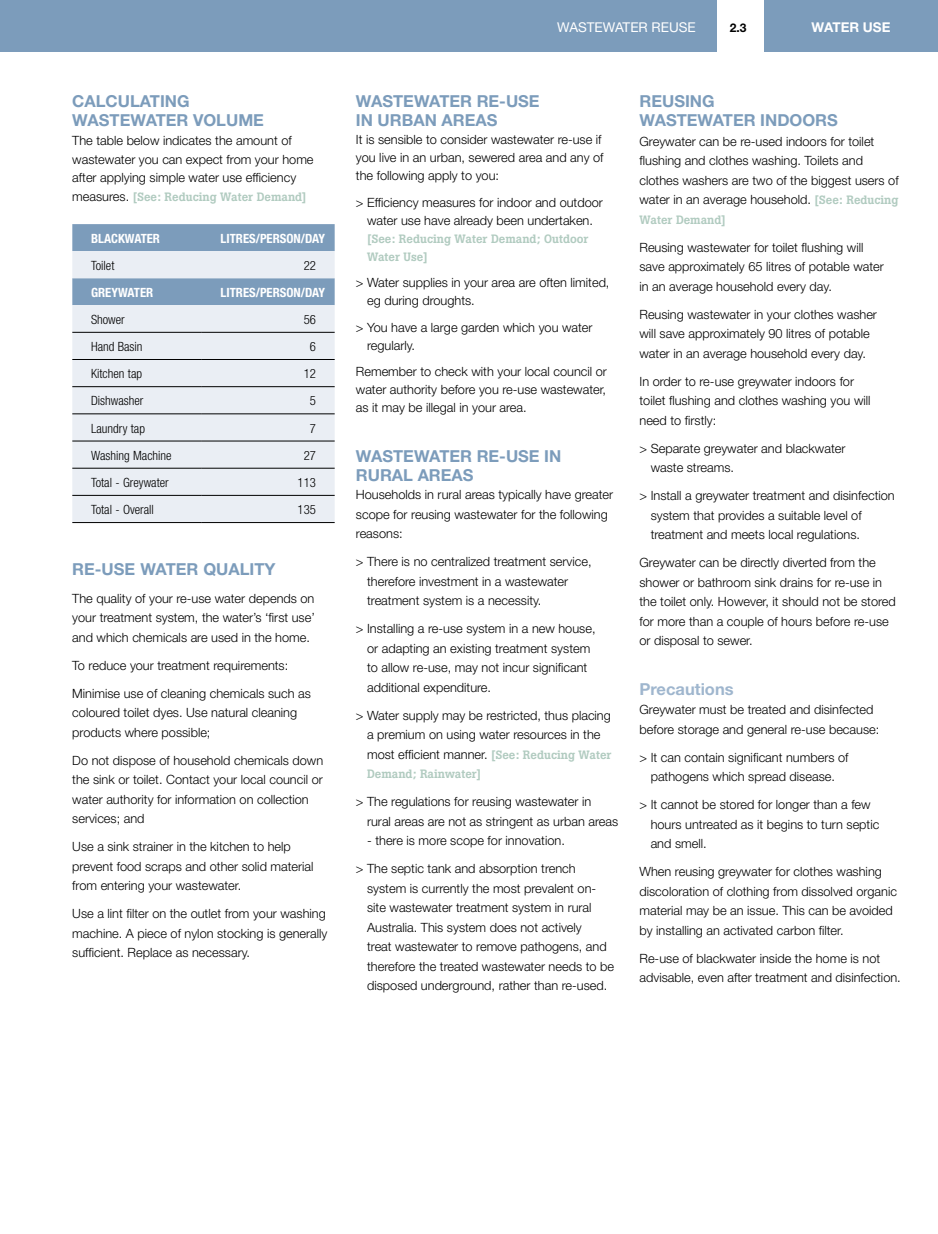
<style>
.page{position:relative;width:938px;height:1234px;background:#fff}
.page>*{position:absolute;margin:0;border:0;box-sizing:border-box;transform-origin:0 0}
.head1{font:700 16.5px/19.5px "Helvetica Neue";color:#7c9cbb}
.table_light{font:700 16.5px "Helvetica Neue";color:#7c9cbb}
.head2{font:700 16.5px "Helvetica Neue";color:#9fb6ce}
.t1{font:13.5px "Helvetica Neue";color:#fff}
.t2{font:700 13.5px "Helvetica Neue";color:#fff}
.body{font:300 12.75px/19.5px "Helvetica Neue";color:#000}
.table_light-2{font:300 condensed 12.75px "Helvetica Neue";color:#000}
.table_bold_white{font:700 condensed 12.75px "Helvetica Neue";color:#fff}
.body-2{font:500 12px/18px "Boton";color:#b1cbc0}
.main2{font:700 12px "Helvetica Neue";color:#000}
.s1{font-family:"Helvetica Neue";font-weight:300;font-size:12.75px;color:#000}
.s2{font-family:"Boton";font-weight:500;font-size:12px;color:#b1cbc0}
</style>
<div class="page">
<div style="left:764px;top:0;width:174px;height:51px;background:#7c9cbb"></div>
<div style="left:0;top:0;width:716px;height:51px;background:#7c9cbb"></div>
<div style="left:72px;top:224px;width:263px;height:27px;background:#7c9cbb"></div>
<svg style="left:72px;top:251px;width:263px;height:271px;background:#dde4ec"></svg>
<hr style="left:72px;top:332px;width:130px;height:1px;background:#000">
<hr style="left:202px;top:332px;width:133px;height:1px;background:#000">
<hr style="left:72px;top:359px;width:130px;height:1px;background:#000">
<hr style="left:202px;top:359px;width:133px;height:1px;background:#000">
<hr style="left:72px;top:386px;width:130px;height:1px;background:#000">
<hr style="left:202px;top:386px;width:133px;height:1px;background:#000">
<hr style="left:72px;top:413px;width:130px;height:1px;background:#000">
<hr style="left:202px;top:413px;width:133px;height:1px;background:#000">
<hr style="left:72px;top:440px;width:130px;height:1px;background:#000">
<hr style="left:202px;top:440px;width:133px;height:1px;background:#000">
<hr style="left:72px;top:468px;width:130px;height:1px;background:#000">
<hr style="left:202px;top:468px;width:133px;height:1px;background:#000">
<hr style="left:72px;top:495px;width:130px;height:1px;background:#000">
<hr style="left:202px;top:495px;width:133px;height:1px;background:#000">
<hr style="left:72px;top:522px;width:130px;height:1px;background:#000">
<hr style="left:202px;top:522px;width:133px;height:1px;background:#000">
<p class="head1" style="left:72px;top:90px;width:193px">CALCULATING<br>WASTEWATER VOLUME</p>
<p class="body" style="left:72px;top:131px;width:243px;line-height:18.8px">The table below indicates the amount of wastewater you can expect from your home after applying simple water use efficiency</p>
<p class="body-2" style="left:72px;top:188px;width:236px"><span class="s1">measures.</span> [See: Reducing Water Demand]</p>
<p class="table_bold_white" style="left:91px;top:230px;width:70px">BLACKWATER</p>
<p class="table_bold_white" style="left:221px;top:230px;width:106px">LITRES/PERSON/DAY</p>
<p class="table_light-2" style="left:91px;top:258px;width:25px">Toilet</p>
<p class="table_light-2" style="left:304px;top:258px;width:14px">22</p>
<p class="table_bold_white" style="left:91px;top:284px;width:64px">GREYWATER</p>
<p class="table_bold_white" style="left:221px;top:284px;width:106px">LITRES/PERSON/DAY</p>
<p class="table_light-2" style="left:91px;top:312px;width:35px">Shower</p>
<p class="table_light-2" style="left:304px;top:312px;width:14px">56</p>
<p class="table_light-2" style="left:91px;top:339px;width:53px">Hand Basin</p>
<p class="table_light-2" style="left:310px;top:339px;width:8px">6</p>
<p class="table_light-2" style="left:91px;top:366px;width:53px">Kitchen tap</p>
<p class="table_light-2" style="left:304px;top:366px;width:14px">12</p>
<p class="table_light-2" style="left:91px;top:393px;width:54px">Dishwasher</p>
<p class="table_light-2" style="left:310px;top:393px;width:8px">5</p>
<p class="table_light-2" style="left:91px;top:420px;width:55px">Laundry tap</p>
<p class="table_light-2" style="left:310px;top:420px;width:8px">7</p>
<p class="table_light-2" style="left:91px;top:448px;width:82px">Washing Machine</p>
<p class="table_light-2" style="left:304px;top:448px;width:14px">27</p>
<p class="table_light-2" style="left:91px;top:475px;width:79px">Total - Greywater</p>
<p class="table_light-2" style="left:297px;top:475px;width:20px">113</p>
<p class="table_light-2" style="left:91px;top:502px;width:64px">Total - Overall</p>
<p class="table_light-2" style="left:297px;top:502px;width:20px">135</p>
<p class="table_light" style="left:72px;top:558px;width:205px">RE-USE WATER QUALITY</p>
<p class="body" style="left:72px;top:588px;width:244px;text-align:justify">The quality of your re-use water depends on your treatment system, the water’s ‘first use’ and which chemicals are used in the home.</p>
<p class="body" style="left:72px;top:655px;width:217px">To reduce your treatment requirements:</p>
<p class="body" style="left:72px;top:683px;width:240px">Minimise use of cleaning chemicals such as coloured toilet dyes. Use natural cleaning products where possible;</p>
<p class="body" style="left:72px;top:750px;width:252px">Do not dispose of household chemicals down the sink or toilet. Contact your local council or water authority for information on collection services; and</p>
<p class="body" style="left:72px;top:836px;width:243px">Use a sink strainer in the kitchen to help prevent food scraps and other solid material from entering your wastewater.</p>
<p class="body" style="left:72px;top:903px;width:257px">Use a lint filter on the outlet from your washing machine. A piece of nylon stocking is generally sufficient. Replace as necessary.</p>
<p class="t1" style="left:557px;top:19px;width:140px">WASTEWATER REUSE</p>
<p class="t2" style="left:811px;top:19px;width:80px">WATER USE</p>
<p class="main2" style="left:730px;top:20px;width:18px">2.3</p>
<p class="head1" style="left:356px;top:90px;width:185px">WASTEWATER RE-USE<br>IN URBAN AREAS</p>
<p class="body" style="left:356px;top:130px;width:249px;line-height:18px">It is sensible to consider wastewater re-use if you live in an urban, sewered area and any of the following apply to you:</p>
<p class="body" style="left:356px;top:193px;width:248px;line-height:18px;text-align:center">&gt; Efficiency measures for indoor and outdoor water use have already been undertaken.</p>
<p class="body-2" style="left:367px;top:229px;width:223px">[See: Reducing Water Demand; Outdoor<br>Water Use]</p>
<p class="body" style="left:367px;top:273px;width:244px;line-height:18px;text-indent:-11px">&gt; Water supplies in your area are often limited, eg during droughts.</p>
<p class="body" style="left:367px;top:318px;width:227px;line-height:18px;text-indent:-11px">&gt; You have a large garden which you water regularly.</p>
<p class="body" style="left:356px;top:362px;width:252px;line-height:18px;text-align:justify">Remember to check with your local council or water authority before you re-use wastewater, as it may be illegal in your area.</p>
<p class="head1" style="left:356px;top:445px;width:207px">WASTEWATER RE-USE IN<br>RURAL AREAS</p>
<p class="body" style="left:356px;top:484px;width:259px">Households in rural areas typically have greater scope for reusing wastewater for the following reasons:</p>
<p class="body" style="left:367px;top:551px;width:226px;text-indent:-11px">&gt; There is no centralized treatment service, therefore investment in a wastewater treatment system is a necessity.</p>
<p class="body" style="left:367px;top:618px;width:230px;text-indent:-11px">&gt; Installing a re-use system in a new house, or adapting an existing treatment system to allow re-use, may not incur significant additional expenditure.</p>
<p class="body" style="left:367px;top:705px;width:246px;text-indent:-11px">&gt; Water supply may be restricted, thus placing a premium on using water resources in the most efficient manner. <span class="s2">[See: Reducing Water</span></p>
<p class="body-2" style="left:367px;top:765px;width:116px">Demand; Rainwater]</p>
<p class="body" style="left:367px;top:791px;width:252px;text-indent:-11px">&gt; The regulations for reusing wastewater in rural areas are not as stringent as urban areas</p>
<p class="body" style="left:367px;top:830px;width:199px">- there is more scope for innovation.</p>
<p class="body" style="left:367px;top:858px;width:248px;text-indent:-11px">&gt; The septic tank and absorption trench system is currently the most prevalent on&shy;site wastewater treatment system in rural Australia. This system does not actively<br>treat wastewater to remove pathogens, and therefore the treated wastewater needs to be disposed underground, rather than re-used.</p>
<p class="head1" style="left:639px;top:90px;width:200px">REUSING<br>WASTEWATER INDOORS</p>
<p class="body" style="left:639px;top:131px;width:261px">Greywater can be re-used indoors for toilet flushing and clothes washing. Toilets and clothes washers are two of the biggest users of water in an average household. <span class="s2">[See: Reducing</span></p>
<p class="body-2" style="left:639px;top:210px;width:88px">Water Demand]</p>
<p class="body" style="left:639px;top:237px;width:246px">Reusing wastewater for toilet flushing will save approximately 65 litres of potable water in an average household every day.</p>
<p class="body" style="left:639px;top:304px;width:239px">Reusing wastewater in your clothes washer will save approximately 90 litres of potable water in an average household every day.</p>
<p class="body" style="left:639px;top:371px;width:232px">In order to re-use greywater indoors for toilet flushing and clothes washing you will need to firstly:</p>
<p class="body" style="left:650px;top:438px;width:196px;text-indent:-11px">&gt; Separate greywater and blackwater waste streams.</p>
<p class="body" style="left:650px;top:485px;width:245px;text-indent:-11px">&gt; Install a greywater treatment and disinfection system that provides a suitable level of treatment and meets local regulations.</p>
<p class="body" style="left:639px;top:552px;width:258px">Greywater can be directly diverted from the shower or bathroom sink drains for re-use in the toilet only. However, it should not be stored for more than a couple of hours before re-use or disposal to sewer.</p>
<p class="head2" style="left:639px;top:678px;width:96px">Precautions</p>
<p class="body" style="left:639px;top:699px;width:241px">Greywater must be treated and disinfected before storage and general re-use because:</p>
<p class="body" style="left:639px;top:747px;width:210px;text-align:center">&gt; It can contain significant numbers of pathogens which spread disease.</p>
<p class="body" style="left:650px;top:794px;width:230px;text-indent:-11px">&gt; It cannot be stored for longer than a few hours untreated as it begins to turn septic and smell.</p>
<p class="body" style="left:639px;top:861px;width:259px">When reusing greywater for clothes washing discoloration of clothing from dissolved organic material may be an issue. This can be avoided by installing an activated carbon filter.</p>
<p class="body" style="left:639px;top:948px;width:263px">Re-use of blackwater inside the home is not advisable, even after treatment and disinfection.</p>
</div>
